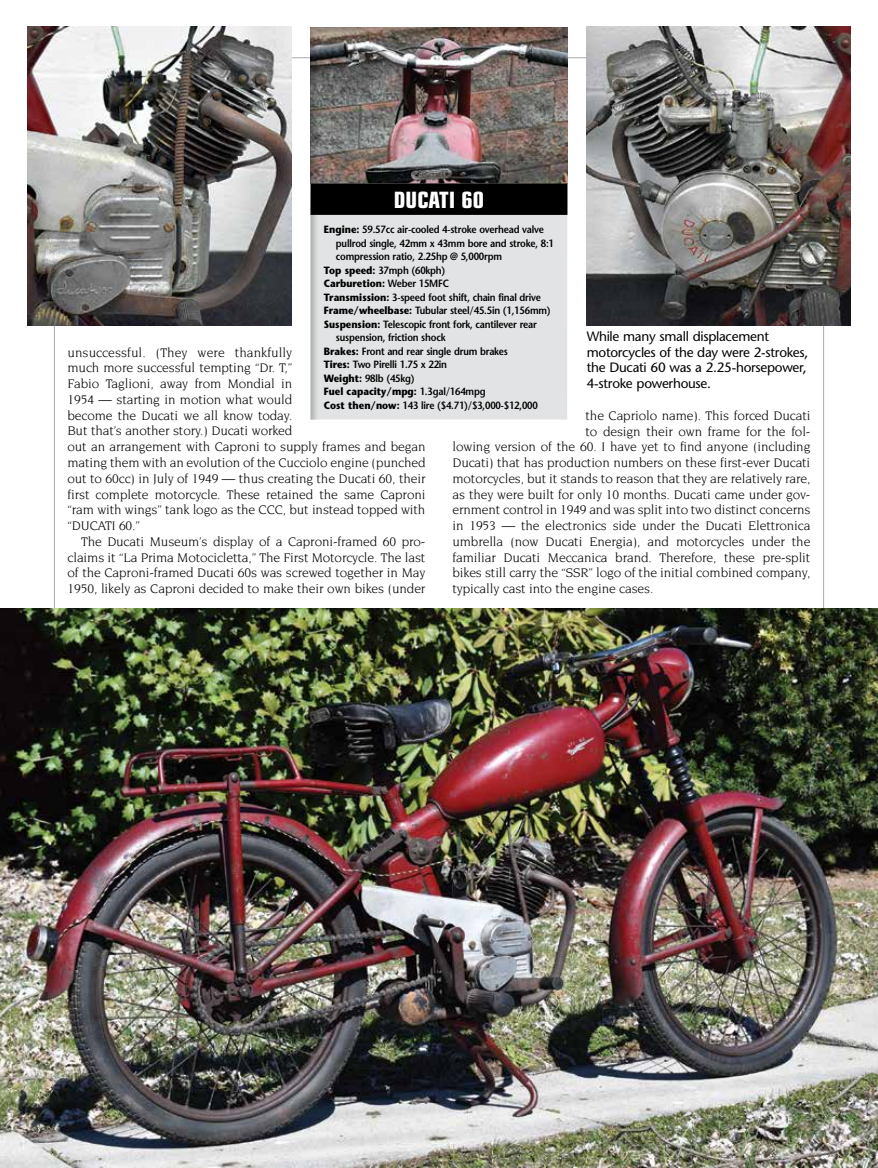
<style>
.page{position:relative;width:878px;height:1168px;background:#fff}
.page>*{position:absolute;margin:0;border:0;box-sizing:border-box;transform-origin:0 0}
.t1{font:700 condensed 22.5px "Eurostile LT Std";color:#fff}
.t2{font:13.5px/15.8px "Novarese Std";letter-spacing:-.01em;color:#000}
.t3{font:500 13.5px/15.8px "Stone Sans Std";letter-spacing:-.02em;color:#000}
.t4{font:600 10.5px "Stone Sans Std";letter-spacing:-.02em;color:#000;scale:.9 1}
.t5{font:700 10.5px "Stone Sans Std";color:#000;scale:.9 1}
.s1{font-weight:700}
.s2{font-weight:600}
</style>
<div class="page">
<div style="left:298px;top:26px;width:282px;height:394px;background:#000;opacity:.25"></div>
<img style="left:0;top:609px;width:878px;height:559px">
<img style="left:27px;top:27px;width:264px;height:298px">
<img style="left:586px;top:27px;width:264px;height:298px">
<h1 class="t1" style="left:394px;top:186px;width:92px">DUCATI 60</h1>
<p class="t4" style="left:324px;top:223px;width:246px"><span class="s1">Engine:</span> 59.57cc air-cooled 4-stroke overhead valve</p>
<p class="t4" style="left:336px;top:237px;width:244px">pullrod single, 42mm x 43mm bore and stroke, 8:1</p>
<p class="t4" style="left:336px;top:250px;width:186px">compression ratio, 2.25hp @ 5,000rpm</p>
<p class="t4" style="left:324px;top:264px;width:136px"><span class="s1">Top speed:</span> 37mph (60kph)</p>
<p class="t5" style="left:324px;top:277px;width:140px">Carburetion: <span class="s2">Weber 15MFC</span></p>
<p class="t4" style="left:324px;top:291px;width:243px"><span class="s1">Transmission:</span> 3-speed foot shift, chain final drive</p>
<p class="t4" style="left:324px;top:304px;width:253px"><span class="s1">Frame/wheelbase:</span> Tubular steel/45.5in (1,156mm)</p>
<p class="t4" style="left:324px;top:318px;width:238px"><span class="s1">Suspension:</span> Telescopic front fork, cantilever rear</p>
<p class="t4" style="left:336px;top:331px;width:123px">suspension, friction shock</p>
<p class="t4" style="left:324px;top:345px;width:206px"><span class="s1">Brakes:</span> Front and rear single drum brakes</p>
<p class="t4" style="left:324px;top:358px;width:138px"><span class="s1">Tires:</span> Two Pirelli 1.75 x 22in</p>
<p class="t4" style="left:324px;top:372px;width:102px"><span class="s1">Weight:</span> 98lb (45kg)</p>
<p class="t5" style="left:324px;top:385px;width:181px">Fuel capacity/mpg: <span class="s2">1.3gal/164mpg</span></p>
<p class="t4" style="left:324px;top:399px;width:239px"><span class="s1">Cost then/now:</span> 143 lire ($4.71)/$3,000-$12,000</p>
<p class="t3" style="left:586px;top:328px;width:223px">While many small displacement motorcycles of the day were 2-strokes, the Ducati 60 was a 2.25-horsepower,<br>4-stroke powerhouse.</p>
<p class="t2" style="left:68px;top:344px;width:359px">unsuccessful. (They were thankfully<br>much more successful tempting “Dr. T,”<br>Fabio Taglioni, away from Mondial in<br>1954 — starting in motion what would<br>become the Ducati we all know today.<br>But that’s another story.) Ducati worked<br>out an arrangement with Caproni to supply frames and began mating them with an evolution of the Cucciolo engine (punched out to 60cc) in July of 1949 — thus creating the Ducati 60, their first complete motorcycle. These retained the same Caproni “ram with wings” tank logo as the CCC, but instead topped with “DUCATI 60.”</p>
<p class="t2" style="left:68px;top:533px;width:359px;text-align:justify;text-indent:14px">The Ducati Museum’s display of a Caproni-framed 60 pro&shy;claims it “La Prima Motocicletta,” The First Motorcycle. The last of the Caproni-framed Ducati 60s was screwed together in May 1950, likely as Caproni decided to make their own bikes (under</p>
<p class="t2" style="left:585px;top:407px;width:226px">the Capriolo name). This forced Ducati</p>
<p class="t2" style="left:585px;top:423px;width:226px">to design their own frame for the fol-</p>
<p class="t2" style="left:452px;top:439px;width:359px">lowing version of the 60. I have yet to find anyone (including</p>
<p class="t2" style="left:452px;top:455px;width:359px">Ducati) that has production numbers on these first-ever Ducati</p>
<p class="t2" style="left:452px;top:470px;width:359px">motorcycles, but it stands to reason that they are relatively rare,</p>
<p class="t2" style="left:452px;top:486px;width:359px">as they were built for only 10 months. Ducati came under gov-</p>
<p class="t2" style="left:452px;top:502px;width:359px">ernment control in 1949 and was split into two distinct concerns</p>
<p class="t2" style="left:452px;top:518px;width:359px">in 1953 — the electronics side under the Ducati Elettronica</p>
<p class="t2" style="left:452px;top:533px;width:359px">umbrella (now Ducati Energia), and motorcycles under the</p>
<p class="t2" style="left:452px;top:549px;width:359px">familiar Ducati Meccanica brand. Therefore, these pre-split</p>
<p class="t2" style="left:452px;top:565px;width:359px">bikes still carry the “SSR” logo of the initial combined company,</p>
<p class="t2" style="left:452px;top:581px;width:202px">typically cast into the engine cases.</p>
</div>
